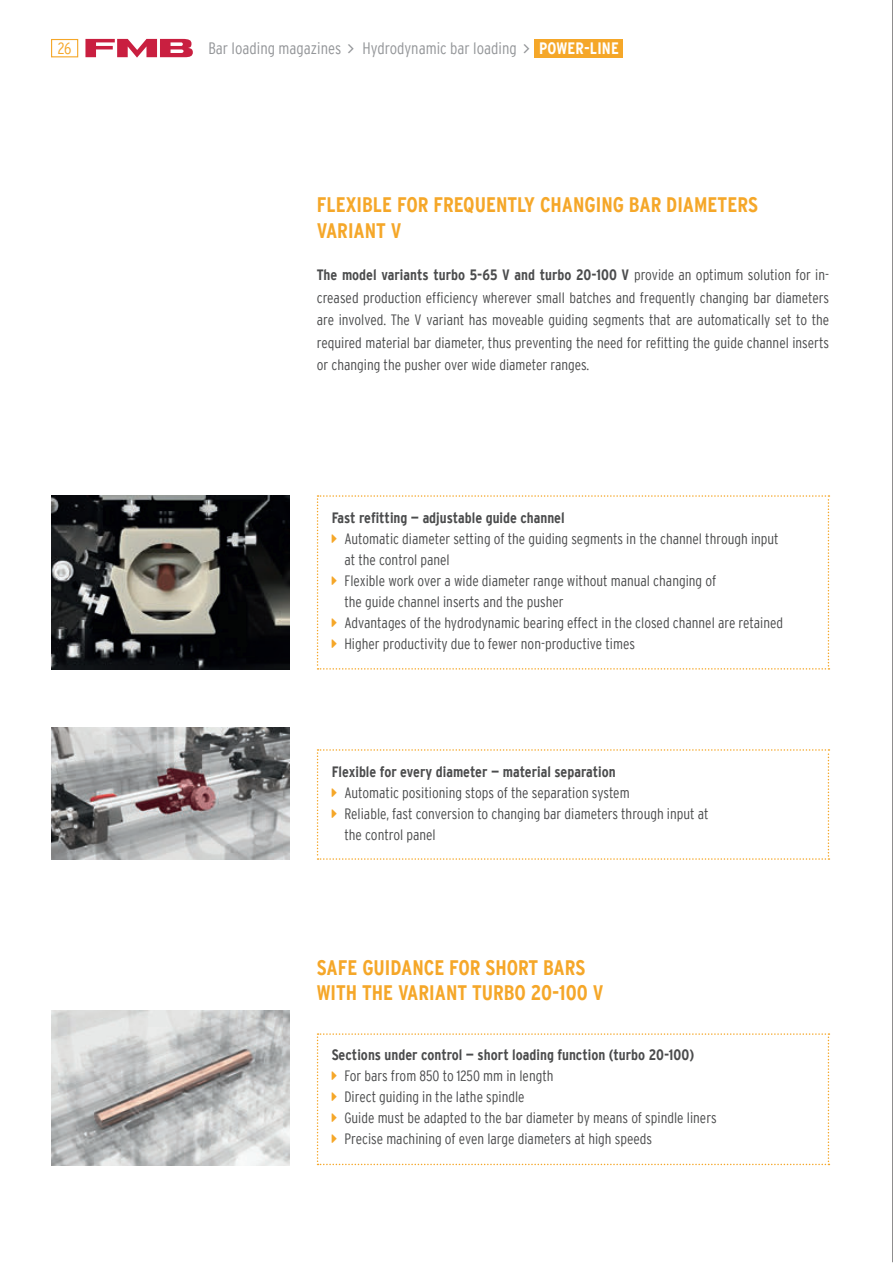
<style>
.page{position:relative;width:893px;height:1263px;background:#fff}
.page>*{position:absolute;margin:0;border:0;box-sizing:border-box;transform-origin:0 0}
.t1{font:700 condensed 21px/25.2px "Interstate";color:#f5a729}
.t2{font:300 condensed 16.5px "Interstate";color:#939598}
.t3{font:700 condensed 16.5px "Interstate";letter-spacing:.01em;color:#fff}
.t4{font:300 condensed 16.5px "Interstate";color:#f5a729}
.t5{font:300 condensed 15px/21px "Interstate";color:#4b4c4d}
.t6{font:700 condensed 15px "Interstate";color:#4b4c4d}
.s1{font-weight:700}
</style>
<div class="page">
<div style="left:51px;top:39px;width:27px;height:18px;border:1px solid #f5a729"></div>
<hr style="left:892px;top:0;width:1px;height:1262px;background:#231f20">
<svg style="left:85px;top:39px;width:108px;height:19px"></svg>
<img style="left:51px;top:1011px;width:238px;height:154px">
<img style="left:51px;top:495px;width:238px;height:175px">
<img style="left:51px;top:728px;width:238px;height:132px">
<div style="left:535px;top:39px;width:88px;height:18px;background:#f5a729"></div>
<svg style="left:317px;top:1033px;width:512px;height:132px"></svg>
<svg style="left:317px;top:495px;width:512px;height:175px"></svg>
<svg style="left:317px;top:749px;width:512px;height:111px"></svg>
<p class="t4" style="left:58px;top:39px;width:15px">26</p>
<p class="t2" style="left:208px;top:38px;width:134px">Bar loading magazines</p>
<p class="t2" style="left:362px;top:38px;width:156px">Hydrodynamic bar loading</p>
<p class="t3" style="left:539px;top:39px;width:81px">POWER-LINE</p>
<h1 class="t1" style="left:317px;top:192px;width:443px">FLEXIBLE FOR FREQUENTLY CHANGING BAR DIAMETERS<br>VARIANT V</h1>
<p class="t5" style="left:317px;top:263px;width:514px;line-height:22.5px;text-align:justify"><span class="s1">The model variants turbo 5-65 V and turbo 20-100 V</span> provide an optimum solution for in&shy;creased production efficiency wherever small batches and frequently changing bar diameters are involved. The V variant has moveable guiding segments that are automatically set to the required material bar diameter, thus preventing the need for refitting the guide channel inserts or changing the pusher over wide diameter ranges.</p>
<p class="t6" style="left:332px;top:509px;width:235px">Fast refitting — adjustable guide channel</p>
<p class="t5" style="left:344px;top:528px;width:440px">Automatic diameter setting of the guiding segments in the channel through input at the control panel<br>Flexible work over a wide diameter range without manual changing of<br>the guide channel inserts and the pusher<br>Advantages of the hydrodynamic bearing effect in the closed channel are retained Higher productivity due to fewer non-productive times</p>
<p class="t6" style="left:332px;top:763px;width:286px">Flexible for every diameter — material separation</p>
<p class="t5" style="left:344px;top:782px;width:366px">Automatic positioning stops of the separation system<br>Reliable, fast conversion to changing bar diameters through input at the control panel</p>
<h1 class="t1" style="left:317px;top:954px;width:288px">SAFE GUIDANCE FOR SHORT BARS<br>WITH THE VARIANT TURBO 20-100 V</h1>
<p class="t6" style="left:332px;top:1046px;width:364px">Sections under control — short loading function (turbo 20-100)</p>
<p class="t5" style="left:344px;top:1065px;width:374px">For bars from 850 to 1250 mm in length<br>Direct guiding in the lathe spindle<br>Guide must be adapted to the bar diameter by means of spindle liners Precise machining of even large diameters at high speeds</p>
</div>
